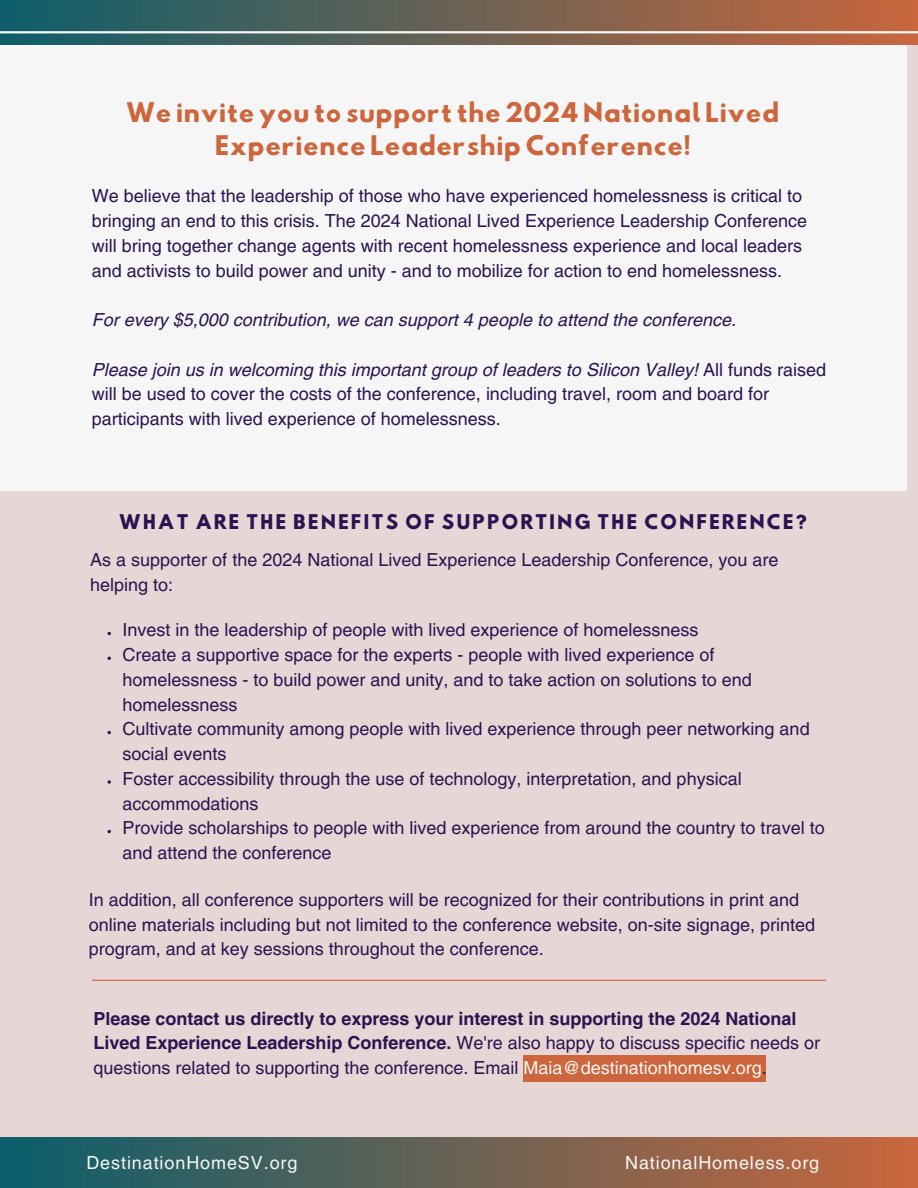
<style>
.page{position:relative;width:918px;height:1188px;background:#e6d6d5}
.page>*{position:absolute;margin:0;border:0;box-sizing:border-box;transform-origin:0 0}
.t1{font:24px/32.7px "Hussar Bd";color:#cd663c;text-align:center}
.t2{font:18px/24.8px "Helvetica LT Pro";color:#2b1351}
.t3{font:700 18px/24.8px "Helvetica LT Pro";color:#2b1351}
.t4{font:italic 18px "Helvetica LT Pro";color:#2b1351}
.t5{font:18px "Hussar Bd";letter-spacing:.1em;color:#2b1351}
.t6{font:18px "Helvetica LT Pro";letter-spacing:.05em;color:#f6f6f6}
.s1{font-style:italic}
.s2{font-weight:400}
.s3{font-weight:400;color:#f6f6f6}
</style>
<div class="page">
<div style="left:0;top:44px;width:907px;height:447px;background:#f6f6f6"></div>
<svg style="left:108px;top:780px;width:3px;height:4px"></svg>
<div style="left:0;top:0;width:918px;height:44px;background:linear-gradient(to right,#0d5e6b,#c8663d)"></div>
<div style="left:523px;top:1055px;width:242px;height:26px;background:#cd663c"></div>
<hr style="left:0;top:31px;width:918px;height:2px;background:#f6f6f6">
<div style="left:0;top:1138px;width:918px;height:50px;background:linear-gradient(to right,#0a5e6c,#ca663d)"></div>
<hr style="left:92px;top:980px;width:734px;height:1px;background:#cd663c">
<p class="t1" style="left:126px;top:99px;width:655px">We invite you to support the 2024 National Lived<br>Experience Leadership Conference!</p>
<p class="t2" style="left:92px;top:185px;width:717px">We believe that the leadership of those who have experienced homelessness is critical to bringing an end to this crisis. The 2024 National Lived Experience Leadership Conference will bring together change agents with recent homelessness experience and local leaders and activists to build power and unity - and to mobilize for action to end homelessness.</p>
<p class="t4" style="left:92px;top:313px;width:646px">For every $5,000 contribution, we can support 4 people to attend the conference.</p>
<p class="t2" style="left:92px;top:359px;width:736px"><span class="s1">Please join us in welcoming this important group of leaders to Silicon Valley!</span> All funds raised will be used to cover the costs of the conference, including travel, room and board for participants with lived experience of homelessness.</p>
<p class="t5" style="left:119px;top:512px;width:690px">WHAT ARE THE BENEFITS OF SUPPORTING THE CONFERENCE?</p>
<h2 class="t2" style="left:90px;top:549px;width:690px">As a supporter of the 2024 National Lived Experience Leadership Conference, you are helping to:</h2>
<p class="t2" style="left:122px;top:619px;width:578px">Invest in the leadership of people with lived experience of homelessness</p>
<h1 class="t2" style="left:122px;top:644px;width:631px">Create a supportive space for the experts - people with lived experience of homelessness - to build power and unity, and to take action on solutions to end homelessness</h1>
<p class="t2" style="left:122px;top:718px;width:689px">Cultivate community among people with lived experience through peer networking and social events</p>
<p class="t2" style="left:122px;top:768px;width:621px">Foster accessibility through the use of technology, interpretation, and physical accommodations</p>
<p class="t2" style="left:122px;top:817px;width:704px">Provide scholarships to people with lived experience from around the country to travel to and attend the conference</p>
<p class="t2" style="left:89px;top:889px;width:728px">In addition, all conference supporters will be recognized for their contributions in print and online materials including but not limited to the conference website, on-site signage, printed program, and at key sessions throughout the conference.</p>
<p class="t3" style="left:93px;top:1008px;width:728px">Please contact us directly to express your interest in supporting the 2024 National<br>Lived Experience Leadership Conference. <span class="s2">We're also happy to discuss specific needs or questions related to supporting the conference. Email</span> <span class="s3">Maia@destinationhomesv.org</span><span class="s2">.</span></p>
<p class="t6" style="left:86px;top:1156px;width:213px">DestinationHomeSV.org</p>
<p class="t6" style="left:625px;top:1156px;width:196px">NationalHomeless.org</p>
</div>
